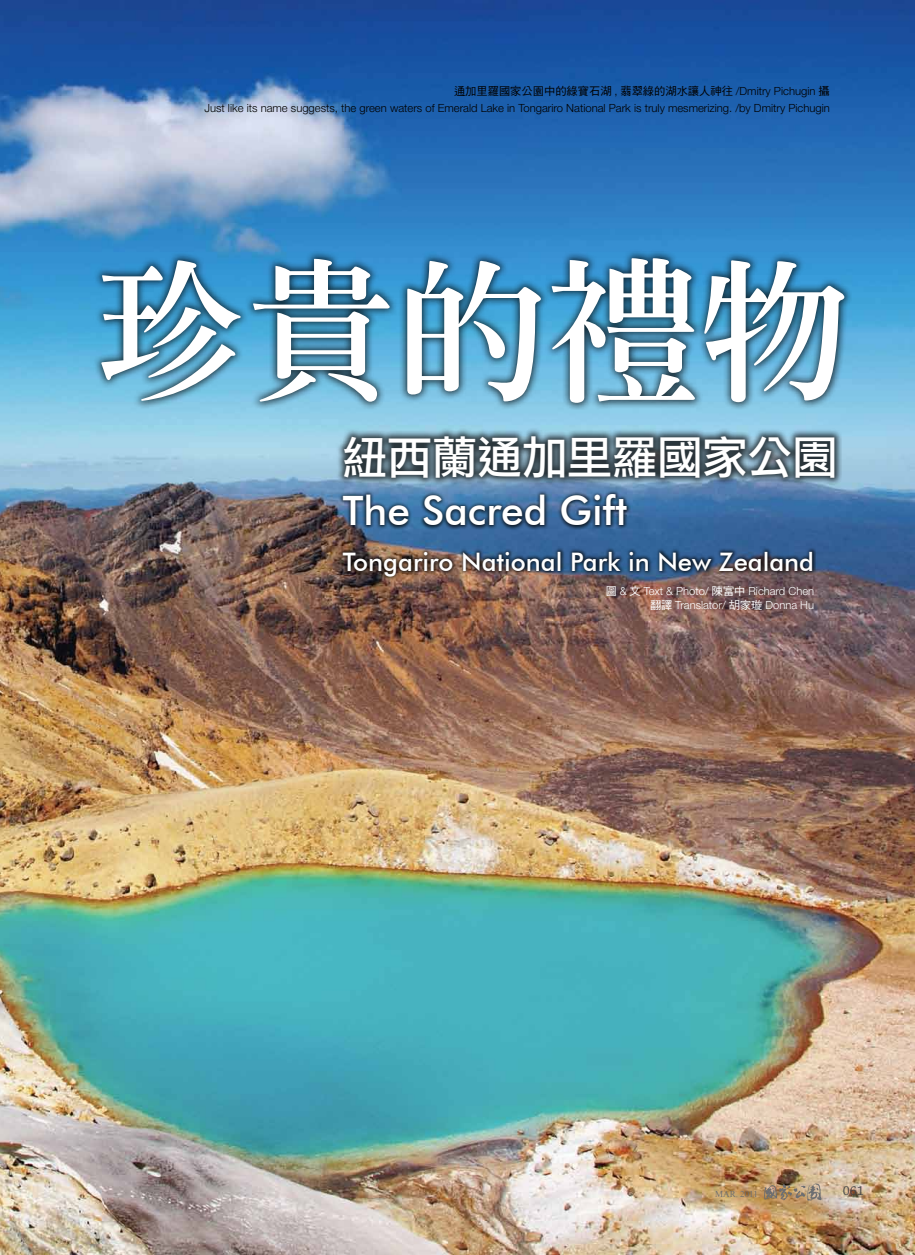
<style>
.page{position:relative;width:915px;height:1255px;background:#fff}
.page>*{position:absolute;margin:0;border:0;box-sizing:border-box;transform-origin:0 0}
.t1{font:800 150px "AR Ming B5";letter-spacing:.005em;color:#fff}
.t2{font:45px "Li Gothic Med";color:#fff}
.t3{font:500 40.5px "Futura BT";color:#fff}
.t4{font:500 25.5px "Futura BT";color:#fff}
.t5{font:13.5px "Chaparral Pro";color:#454547}
.t6{font:300 11.25px "Helvetica Neue LT Std";color:#000}
.t7{font:11.25px "DF Hei Std W5";color:#000}
.t8{font:300 11.1px/13.5px "Helvetica Neue LT Std";color:#fff;text-align:right}
.t9{font:9px "Times New Roman";color:#6d6e71}
.s1{font-family:"Helvetica Neue LT Std";font-weight:300}
.s2{font-family:"DF Hei Std W5";font-weight:400}
</style>
<div class="page">
<img style="left:0;top:0;width:914px;height:1254px">
<div style="left:91px;top:247px;width:760px;height:163px;background:#000;opacity:.75"></div>
<div style="left:334px;top:426px;width:507px;height:59px;background:#000;opacity:.75"></div>
<div style="left:337px;top:488px;width:293px;height:41px;background:#000;opacity:.75"></div>
<div style="left:337px;top:546px;width:478px;height:34px;background:#000;opacity:.75"></div>
<svg style="left:763px;top:1183px;width:58px;height:17px"></svg>
<p class="t7" style="left:454px;top:85px;width:377px">通加里羅國家公園中的綠寶石湖 <span class="s1">,</span> 翡翠綠的湖水讓人神往 <span class="s1">/Dmitry Pichugin</span> 攝</p>
<p class="t6" style="left:204px;top:101px;width:626px">Just like its name suggests, the green waters of Emerald Lake in Tongariro National Park is truly mesmerizing. /by Dmitry Pichugin</p>
<h1 class="t1" style="left:96px;top:255px;width:755px">珍貴的禮物</h1>
<h2 class="t2" style="left:342px;top:434px;width:496px">紐西蘭通加里羅國家公園</h2>
<h3 class="t3" style="left:343px;top:486px;width:286px">The Sacred Gift</h3>
<h3 class="t4" style="left:343px;top:546px;width:472px">Tongariro National Park in New Zealand</h3>
<p class="t8" style="left:605px;top:584px;width:210px"><span class="s2">圖</span> &amp; <span class="s2">文</span> Text &amp; Photo/ <span class="s2">陳富中</span> Richard Chen<span class="s2">翻譯</span> Translator/ <span class="s2">胡家璇</span> Donna Hu</p>
<p class="t9" style="left:715px;top:1188px;width:44px">MAR. 2011</p>
<p class="t5" style="left:842px;top:1183px;width:23px">061</p>
</div>
